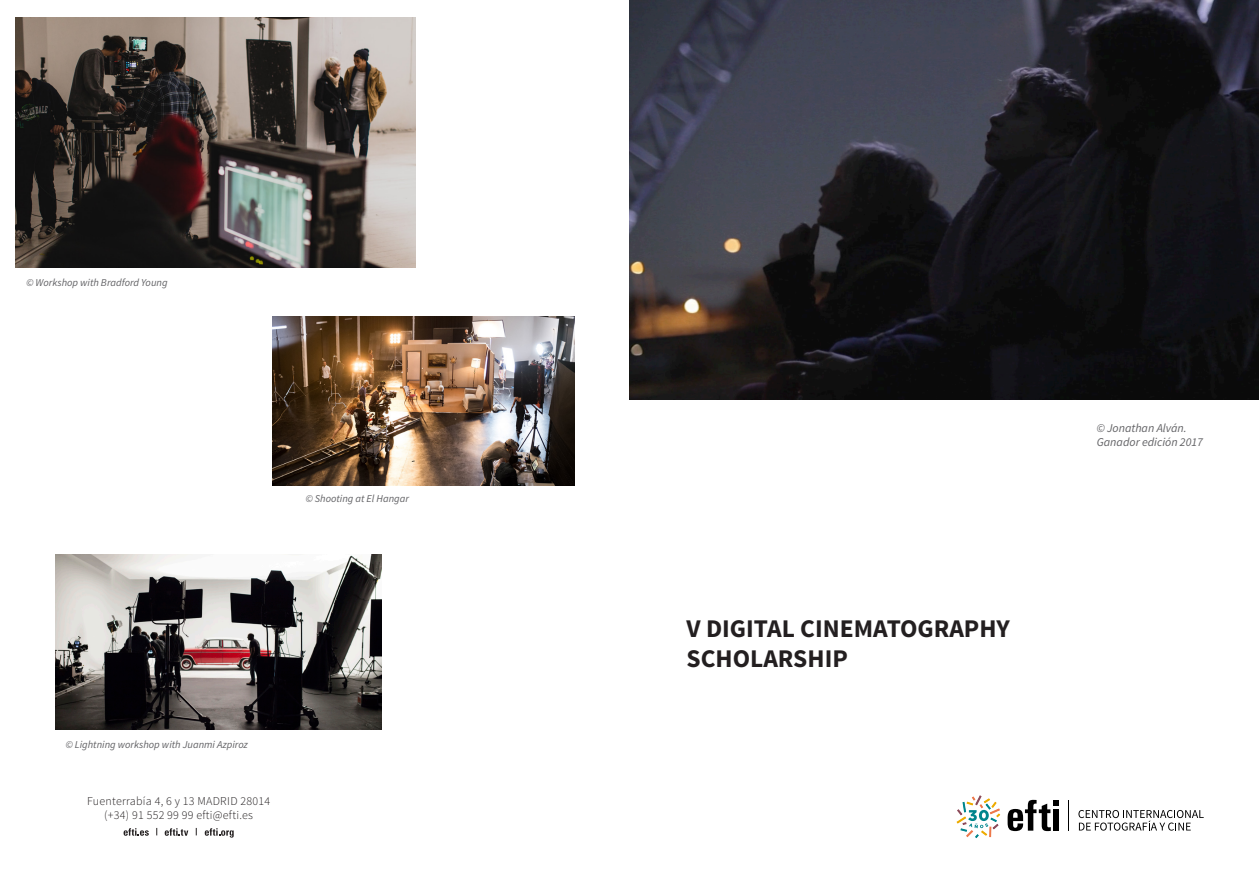
<style>
.page{position:relative;width:1259px;height:893px;background:#fff}
.page>*{position:absolute;margin:0;border:0;box-sizing:border-box;transform-origin:0 0}
.t1{font:700 25.5px "Source Sans Pro";color:#231f20}
.t2{font:300 12px "Source Sans Pro";letter-spacing:.02em;color:#231f20}
.t3{font:italic 12px "Source Sans Pro";color:#636366}
.t4{font:italic 10.5px "Source Sans Pro";color:#636366}
</style>
<div class="page">
<svg style="left:124px;top:828px;width:25px;height:8px"></svg>
<svg style="left:205px;top:828px;width:29px;height:10px"></svg>
<svg style="left:165px;top:828px;width:23px;height:8px"></svg>
<img style="left:16px;top:17px;width:400px;height:250px">
<img style="left:55px;top:554px;width:326px;height:176px">
<img style="left:273px;top:316px;width:301px;height:170px">
<img style="left:629px;top:0;width:630px;height:399px">
<svg style="left:1007px;top:800px;width:52px;height:31px"></svg>
<div style="left:1053px;top:809px;width:6px;height:22px;background:#000"></div>
<svg style="left:1078px;top:810px;width:125px;height:21px"></svg>
<hr style="left:1068px;top:800px;width:1px;height:31px;background:#000">
<svg style="left:956px;top:795px;width:44px;height:43px"></svg>
<p class="t4" style="left:27px;top:276px;width:143px">© Workshop with Bradford Young</p>
<p class="t4" style="left:306px;top:492px;width:105px">© Shooting at El Hangar</p>
<p class="t4" style="left:66px;top:738px;width:183px">© Lightning workshop with Juanmi Azpiroz</p>
<p class="t2" style="left:87px;top:794px;width:185px">Fuenterrabía 4, 6 y 13 MADRID 28014</p>
<p class="t2" style="left:104px;top:808px;width:150px">(+34) 91 552 99 99 efti@efti.es</p>
<p class="t1" style="left:686px;top:612px;width:325px">V DIGITAL CINEMATOGRAPHY</p>
<p class="t1" style="left:686px;top:642px;width:163px">SCHOLARSHIP</p>
<p class="t3" style="left:1096px;top:420px;width:91px">© Jonathan Alván.</p>
<p class="t3" style="left:1096px;top:435px;width:108px">Ganador edición 2017</p>
</div>
